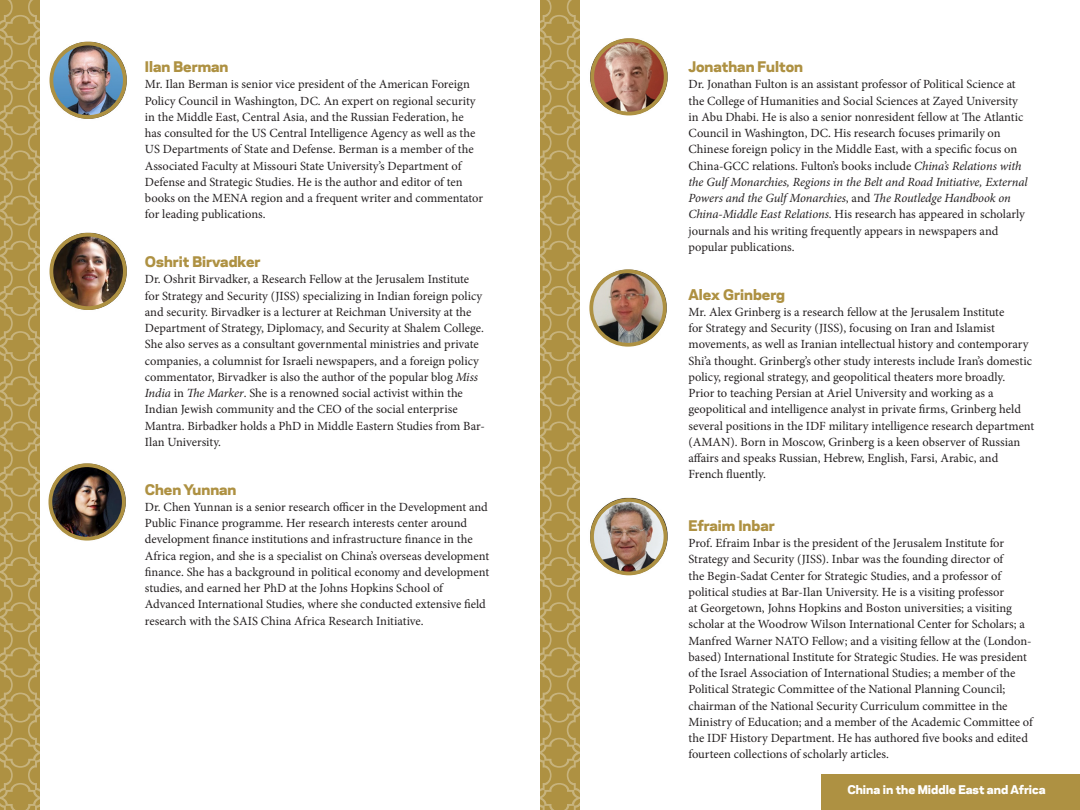
<style>
.page{position:relative;width:1080px;height:810px;background:#fff}
.page>*{position:absolute;margin:0;border:0;box-sizing:border-box;transform-origin:0 0}
.t1{font:800 13.75px "Galaxie Polaris";color:#ae9142}
.t2{font:12.5px/16.2px "Minion Pro";color:#231f20}
.t3{font:800 11.25px "Galaxie Polaris";color:#fff}
.s1{font-style:italic}
</style>
<div class="page">
<img style="left:53px;top:463px;width:73px;height:73px">
<div style="left:48px;top:463px;width:78px;height:78px;border:4px solid #ae9142;border-radius:50%"></div>
<img style="left:590px;top:38px;width:78px;height:78px">
<div style="left:590px;top:38px;width:78px;height:77px;border:4px solid #ae9142;border-radius:50%"></div>
<img style="left:594px;top:273px;width:73px;height:74px">
<div style="left:589px;top:269px;width:78px;height:78px;border:4px solid #ae9142;border-radius:50%"></div>
<div style="left:821px;top:775px;width:259px;height:35px;background:#ae9142"></div>
<svg style="left:0;top:0;width:40px;height:810px;background:#b1954a"></svg>
<svg style="left:540px;top:0;width:40px;height:810px;background:#b2964c"></svg>
<img style="left:590px;top:497px;width:78px;height:79px">
<div style="left:590px;top:498px;width:77px;height:77px;border:4px solid #ae9142;border-radius:50%"></div>
<img style="left:49px;top:232px;width:78px;height:78px">
<div style="left:50px;top:233px;width:77px;height:77px;border:4px solid #ae9142;border-radius:50%"></div>
<img style="left:49px;top:41px;width:78px;height:78px">
<div style="left:50px;top:42px;width:77px;height:77px;border:4px solid #ae9142;border-radius:50%"></div>
<p class="t1" style="left:145px;top:55px;width:85px">Ilan Berman</p>
<p class="t2" style="left:145px;top:76px;width:340px">Mr. Ilan Berman is senior vice president of the American Foreign Policy Council in Washington, DC. An expert on regional security in the Middle East, Central Asia, and the Russian Federation, he has consulted for the US Central Intelligence Agency as well as the US Departments of State and Defense. Berman is a member of the Associated Faculty at Missouri State University’s Department of Defense and Strategic Studies. He is the author and editor of ten books on the MENA region and a frequent writer and commentator for leading publications.</p>
<p class="t1" style="left:145px;top:250px;width:117px">Oshrit Birvadker</p>
<p class="t2" style="left:145px;top:271px;width:341px">Dr. Oshrit Birvadker, a Research Fellow at the Jerusalem Institute for Strategy and Security (JISS) specializing in Indian foreign policy and security. Birvadker is a lecturer at Reichman University at the Department of Strategy, Diplomacy, and Security at Shalem College.<br>She also serves as a consultant governmental ministries and private companies, a columnist for Israeli newspapers, and a foreign policy commentator, Birvadker is also the author of the popular blog <span class="s1">Miss India</span> in <span class="s1">The Marker</span>. She is a renowned social activist within the Indian Jewish community and the CEO of the social enterprise Mantra. Birbadker holds a PhD in Middle Eastern Studies from Bar-Ilan University.</p>
<p class="t1" style="left:145px;top:478px;width:93px">Chen Yunnan</p>
<p class="t2" style="left:145px;top:499px;width:346px">Dr. Chen Yunnan is a senior research officer in the Development and Public Finance programme. Her research interests center around development finance institutions and infrastructure finance in the Africa region, and she is a specialist on China’s overseas development finance. She has a background in political economy and development studies, and earned her PhD at the Johns Hopkins School of Advanced International Studies, where she conducted extensive field research with the SAIS China Africa Research Initiative.</p>
<p class="t1" style="left:688px;top:55px;width:116px">Jonathan Fulton</p>
<p class="t2" style="left:688px;top:76px;width:341px">Dr. Jonathan Fulton is an assistant professor of Political Science at the College of Humanities and Social Sciences at Zayed University in Abu Dhabi. He is also a senior nonresident fellow at The Atlantic Council in Washington, DC. His research focuses primarily on Chinese foreign policy in the Middle East, with a specific focus on China-GCC relations. Fulton’s books include <span class="s1">China’s Relations with the Gulf Monarchies, Regions in the Belt and Road Initiative, External Powers and the Gulf Monarchies</span>, and <span class="s1">The Routledge Handbook on China-Middle East Relations</span>. His research has appeared in scholarly journals and his writing frequently appears in newspapers and popular publications.</p>
<p class="t1" style="left:688px;top:283px;width:98px">Alex Grinberg</p>
<p class="t2" style="left:688px;top:304px;width:347px">Mr. Alex Grinberg is a research fellow at the Jerusalem Institute<br>for Strategy and Security (JISS), focusing on Iran and Islamist movements, as well as Iranian intellectual history and contemporary Shi’a thought. Grinberg’s other study interests include Iran’s domestic policy, regional strategy, and geopolitical theaters more broadly.<br>Prior to teaching Persian at Ariel University and working as a geopolitical and intelligence analyst in private firms, Grinberg held several positions in the IDF military intelligence research department (AMAN). Born in Moscow, Grinberg is a keen observer of Russian affairs and speaks Russian, Hebrew, English, Farsi, Arabic, and French fluently.</p>
<p class="t1" style="left:688px;top:514px;width:88px">Efraim Inbar</p>
<p class="t2" style="left:688px;top:535px;width:346px">Prof. Efraim Inbar is the president of the Jerusalem Institute for Strategy and Security (JISS). Inbar was the founding director of<br>the Begin-Sadat Center for Strategic Studies, and a professor of political studies at Bar-Ilan University. He is a visiting professor<br>at Georgetown, Johns Hopkins and Boston universities; a visiting scholar at the Woodrow Wilson International Center for Scholars; a Manfred Warner NATO Fellow; and a visiting fellow at the (London&shy;based) International Institute for Strategic Studies. He was president of the Israel Association of International Studies; a member of the Political Strategic Committee of the National Planning Council; chairman of the National Security Curriculum committee in the Ministry of Education; and a member of the Academic Committee of the IDF History Department. He has authored five books and edited fourteen collections of scholarly articles.</p>
<p class="t3" style="left:847px;top:780px;width:200px">China in the Middle East and Africa</p>
</div>
